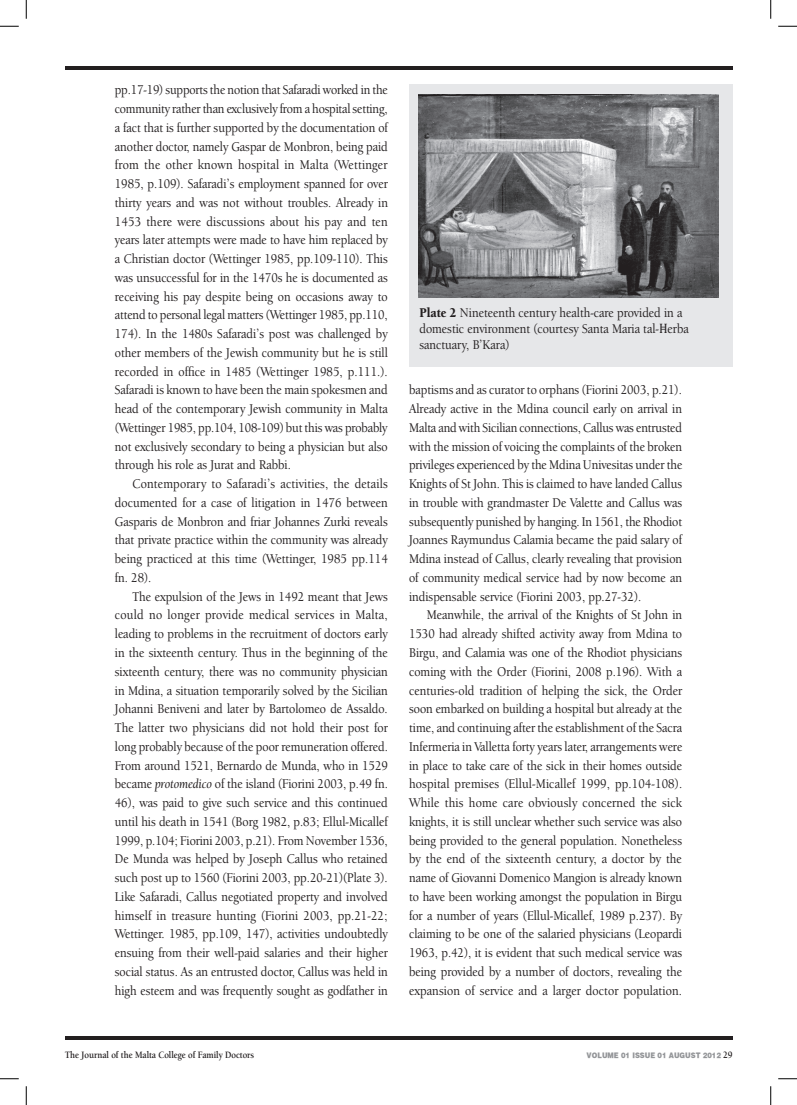
<style>
.page{position:relative;width:797px;height:1105px;background:#fff}
.page>*{position:absolute;margin:0;border:0;box-sizing:border-box;transform-origin:0 0}
.t1{font:500 13.75px/18.8px "Berkeley Oldstyle IT Cby BT";color:#231f20;text-align:justify;scale:.9 1}
.t2{font:700 10px "Berkeley Oldstyle IT Cby BT";color:#231f20;scale:.9 1}
.t3{font:900 7.5px "Halveticus";color:#939598;scale:.9 1}
.s1{font-family:"Berkeley Oldstyle IT Cby BT Med Ital";font-weight:400}
.s2{font-weight:900}
.s3{font-family:"Cambria";font-weight:400}
.s4{font-family:"Berkeley Oldstyle IT Cby BT";font-weight:700;font-size:10px;color:#231f20}
</style>
<div class="page">
<hr style="left:65px;top:1036px;width:667px;height:4px;background:#231f20">
<hr style="left:65px;top:66px;width:667px;height:4px;background:#231f20">
<div style="left:409px;top:84px;width:323px;height:282px;background:#e6e7e9"></div>
<img style="left:419px;top:95px;width:299px;height:202px">
<svg style="left:0;top:25px;width:19px;height:2px"></svg>
<svg style="left:778px;top:25px;width:19px;height:2px"></svg>
<svg style="left:0;top:1078px;width:19px;height:1px"></svg>
<svg style="left:778px;top:1078px;width:19px;height:1px"></svg>
<svg style="left:25px;top:0;width:2px;height:19px"></svg>
<svg style="left:25px;top:1086px;width:2px;height:19px"></svg>
<svg style="left:770px;top:0;width:1px;height:19px"></svg>
<svg style="left:770px;top:1086px;width:1px;height:19px"></svg>
<p class="t1" style="left:115px;top:80px;width:305px">pp.17-19) supports the notion that Safaradi worked in the community rather than exclusively from a hospital setting, a fact that is further supported by the documentation of another doctor, namely Gaspar de Monbron, being paid from the other known hospital in Malta (Wettinger 1985, p.109). Safaradi’s employment spanned for over thirty years and was not without troubles. Already in 1453 there were discussions about his pay and ten years later attempts were made to have him replaced by a Christian doctor (Wettinger 1985, pp.109-110). This was unsuccessful for in the 1470s he is documented as receiving his pay despite being on occasions away to attend to personal legal matters (Wettinger 1985, pp.110, 174). In the 1480s Safaradi’s post was challenged by other members of the Jewish community but he is still recorded in office in 1485 (Wettinger 1985, p.111.).<br>Safaradi is known to have been the main spokesmen and head of the contemporary Jewish community in Malta (Wettinger 1985, pp.104, 108-109) but this was probably not exclusively secondary to being a physician but also through his role as Jurat and Rabbi.</p>
<p class="t1" style="left:115px;top:474px;width:305px;text-indent:18px">Contemporary to Safaradi’s activities, the details documented for a case of litigation in 1476 between Gasparis de Monbron and friar Johannes Zurki reveals that private practice within the community was already being practiced at this time (Wettinger, 1985 pp.114 fn. 28).</p>
<p class="t1" style="left:115px;top:587px;width:305px;text-indent:18px">The expulsion of the Jews in 1492 meant that Jews could no longer provide medical services in Malta, leading to problems in the recruitment of doctors early in the sixteenth century. Thus in the beginning of the sixteenth century, there was no community physician in Mdina, a situation temporarily solved by the Sicilian Johanni Beniveni and later by Bartolomeo de Assaldo.<br>The latter two physicians did not hold their post for long probably because of the poor remuneration offered.<br>From around 1521, Bernardo de Munda, who in 1529 became <span class="s1">protomedico</span> of the island (Fiorini 2003, p.49 fn.<br>46), was paid to give such service and this continued until his death in 1541 (Borg 1982, p.83; Ellul-Micallef 1999, p.104; Fiorini 2003, p.21). From November 1536, De Munda was helped by Joseph Callus who retained such post up to 1560 (Fiorini 2003, pp.20-21)(Plate 3).<br>Like Safaradi, Callus negotiated property and involved himself in treasure hunting (Fiorini 2003, pp.21-22; Wettinger. 1985, pp.109, 147), activities undoubtedly ensuing from their well-paid salaries and their higher social status. As an entrusted doctor, Callus was held in high esteem and was frequently sought as godfather in</p>
<p class="t1" style="left:419px;top:304px;width:301px;line-height:16.2px;text-align:left"><span class="s2">Plate 2</span> Nineteenth century health-care provided in a domestic environment (courtesy Santa Maria tal-<span class="s3">Ħ</span>erba sanctuary, B’Kara)</p>
<p class="t1" style="left:409px;top:380px;width:305px">baptisms and as curator to orphans (Fiorini 2003, p.21).<br>Already active in the Mdina council early on arrival in Malta and with Sicilian connections, Callus was entrusted with the mission of voicing the complaints of the broken privileges experienced by the Mdina Univesitas under the Knights of St John. This is claimed to have landed Callus in trouble with grandmaster De Valette and Callus was subsequently punished by hanging. In 1561, the Rhodiot Joannes Raymundus Calamia became the paid salary of Mdina instead of Callus, clearly revealing that provision of community medical service had by now become an indispensable service (Fiorini 2003, pp.27-32).</p>
<p class="t1" style="left:409px;top:605px;width:305px;text-indent:18px">Meanwhile, the arrival of the Knights of St John in 1530 had already shifted activity away from Mdina to Birgu, and Calamia was one of the Rhodiot physicians coming with the Order (Fiorini, 2008 p.196). With a centuries-old tradition of helping the sick, the Order soon embarked on building a hospital but already at the time, and continuing after the establishment of the Sacra Infermeria in Valletta forty years later, arrangements were in place to take care of the sick in their homes outside hospital premises (Ellul-Micallef 1999, pp.104-108).<br>While this home care obviously concerned the sick knights, it is still unclear whether such service was also being provided to the general population. Nonetheless by the end of the sixteenth century, a doctor by the name of Giovanni Domenico Mangion is already known to have been working amongst the population in Birgu for a number of years (Ellul-Micallef, 1989 p.237). By claiming to be one of the salaried physicians (Leopardi 1963, p.42), it is evident that such medical service was being provided by a number of doctors, revealing the expansion of service and a larger doctor population.</p>
<p class="t2" style="left:65px;top:1049px;width:211px">The Journal of the Malta College of Family Doctors</p>
<p class="t3" style="left:586px;top:1050px;width:164px">VOLUME 01 ISSUE 01 AUGUST 2012 <span class="s4">29</span></p>
</div>
